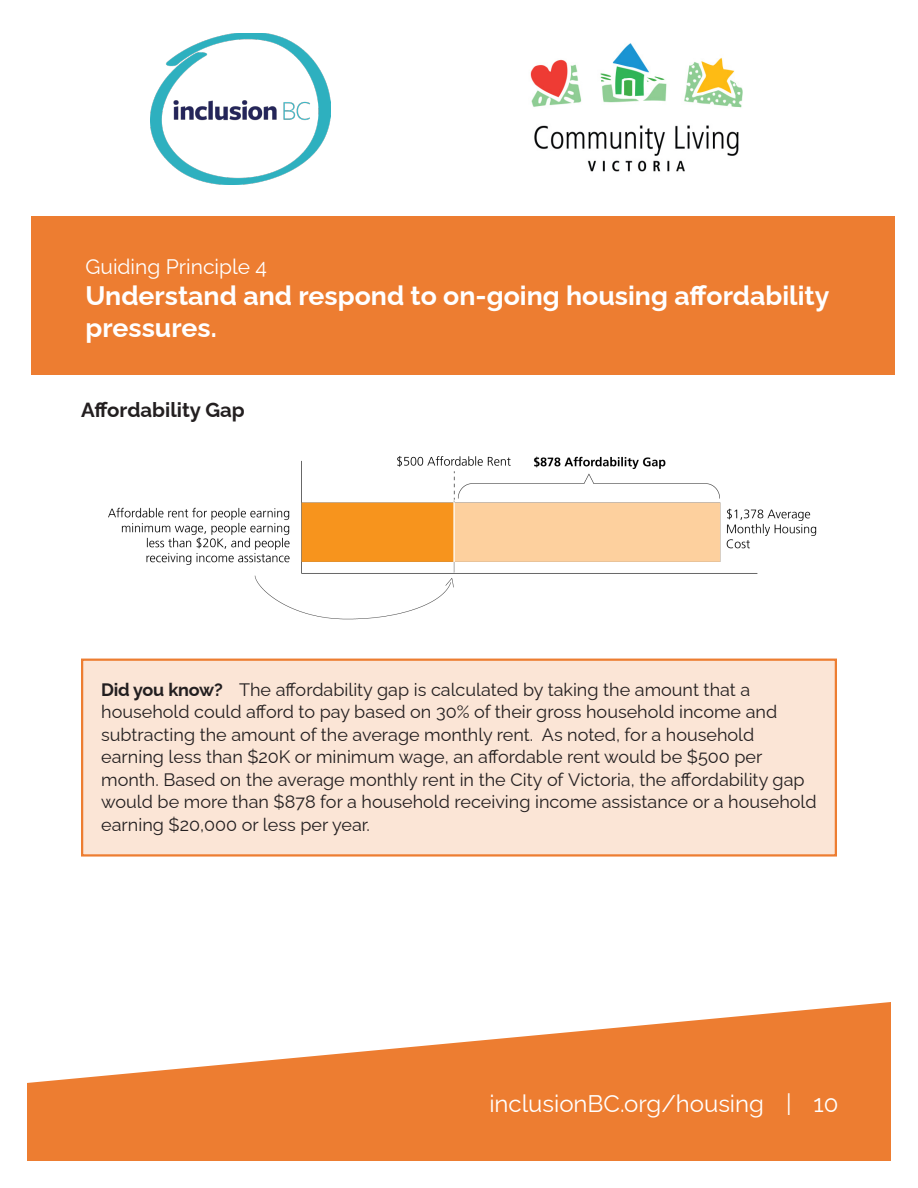
<style>
.page{position:relative;width:918px;height:1188px;background:#fff}
.page>*{position:absolute;margin:0;border:0;box-sizing:border-box;transform-origin:0 0}
.t1{font:700 26.7px/31.5px "Raleway";color:#fff}
.t2{font:24px "Raleway";color:#fff}
.H4{font:21px "Raleway";color:#fff}
.t3{font:700 20.4px "Raleway";color:#231f20}
.t4{font:18px/22.5px "Raleway";color:#231f20}
.s1{font-weight:700}
</style>
<div class="page">
<svg style="left:27px;top:1002px;width:864px;height:159px;fill:#ed7d31"></svg>
<img style="left:150px;top:33px;width:180px;height:152px">
<div style="left:32px;top:216px;width:864px;height:159px;background:#ed7d31"></div>
<img style="left:108px;top:456px;width:709px;height:164px">
<div style="left:82px;top:660px;width:754px;height:195px;background:#fbe5d6"></div>
<div style="left:81px;top:659px;width:756px;height:198px;border:2px solid #ed7d31"></div>
<img style="left:530px;top:43px;width:213px;height:129px">
<h5 class="H4" style="left:86px;top:250px;width:183px">Guiding Principle 4</h5>
<p class="t1" style="left:86px;top:278px;width:745px">Understand and respond to on-going housing affordability pressures.</p>
<h3 class="t3" style="left:81px;top:394px;width:165px">Affordability Gap</h3>
<h5 class="t4" style="left:101px;top:676px;width:717px"><span class="s1">Did you know?</span> The affordability gap is calculated by taking the amount that a household could afford to pay based on 30% of their gross household income and subtracting the amount of the average monthly rent. As noted, for a household earning less than $20K or minimum wage, an affordable rent would be $500 per month. Based on the average monthly rent in the City of Victoria, the affordability gap would be more than $878 for a household receiving income assistance or a household earning $20,000 or less per year.</h5>
<h2 class="t2" style="left:489px;top:1084px;width:351px">inclusionBC.org/housing | 10</h2>
</div>
